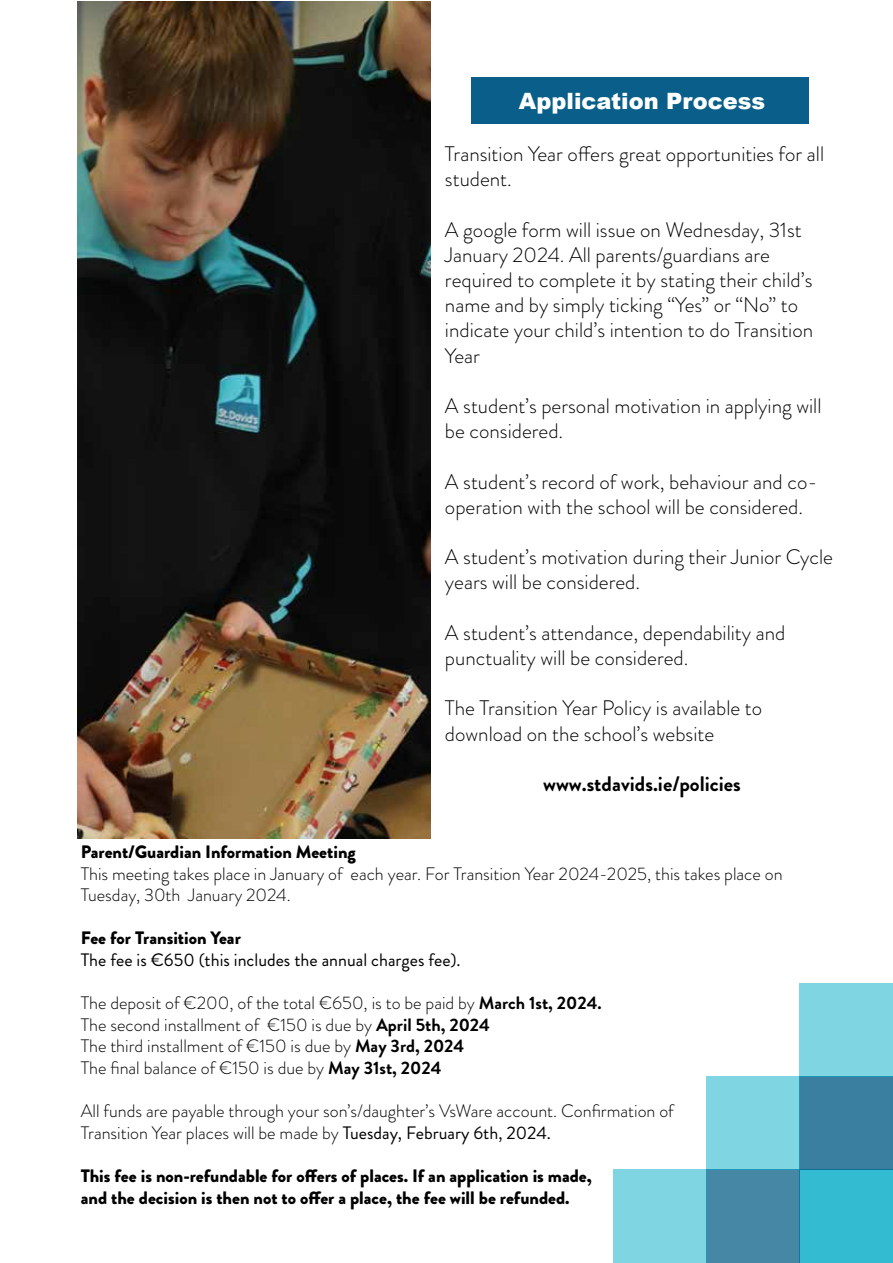
<style>
.page{position:relative;width:893px;height:1263px;background:#fff}
.page>*{position:absolute;margin:0;border:0;box-sizing:border-box;transform-origin:0 0}
.t1{font:900 22.5px "Arial";color:#fff}
.t2{font:300 21px/25.2px "Brandon Grotesque";color:#000}
.t3{font:700 21px "Brandon Grotesque";color:#000}
.t4{font:300 18px/21.6px "Brandon Grotesque";color:#000}
.t5{font:900 18px/21.6px "Brandon Grotesque";color:#000}
.t6{font:18px "Brandon Grotesque";color:#000}
.s1{font-weight:700}
.s2{font-weight:400}
</style>
<div class="page">
<img style="left:78px;top:2px;width:352px;height:836px">
<div style="left:471px;top:77px;width:338px;height:47px;background:#095f89"></div>
<div style="left:800px;top:1170px;width:93px;height:93px;background:#33bbd2"></div>
<div style="left:707px;top:1170px;width:93px;height:93px;background:#4687a6"></div>
<div style="left:800px;top:1077px;width:93px;height:93px;background:#3a7fa0"></div>
<div style="left:614px;top:1170px;width:93px;height:93px;background:#80d5e3"></div>
<div style="left:707px;top:1077px;width:93px;height:93px;background:#80d5e3"></div>
<div style="left:800px;top:984px;width:93px;height:93px;background:#80d5e3"></div>
<p class="t1" style="left:519px;top:85px;width:248px">Application Process</p>
<p class="t2" style="left:445px;top:141px;width:381px">Transition Year offers great opportunities for all student.</p>
<p class="t2" style="left:445px;top:217px;width:370px">A google form will issue on Wednesday, 31st January 2024. All parents/guardians are required to complete it by stating their child’s name and by simply ticking “Yes” or “No” to indicate your child’s intention to do Transition Year</p>
<p class="t2" style="left:445px;top:393px;width:378px">A student’s personal motivation in applying will be considered.</p>
<p class="t2" style="left:445px;top:469px;width:374px">A student’s record of work, behaviour and co&shy;operation with the school will be considered.</p>
<p class="t2" style="left:445px;top:544px;width:390px">A student’s motivation during their Junior Cycle years will be considered.</p>
<p class="t2" style="left:445px;top:620px;width:342px">A student’s attendance, dependability and punctuality will be considered.</p>
<p class="t2" style="left:445px;top:696px;width:319px">The Transition Year Policy is available to download on the school’s website</p>
<p class="t3" style="left:543px;top:769px;width:199px">www.stdavids.ie/policies</p>
<p class="t5" style="left:81px;top:841px;width:277px">Parent/Guardian Information Meeting</p>
<p class="t4" style="left:81px;top:863px;width:703px">This meeting takes place in January of each year. For Transition Year 2024-2025, this takes place on<br>Tuesday, 30th January 2024.</p>
<p class="t5" style="left:81px;top:927px;width:162px">Fee for Transition Year</p>
<p class="t6" style="left:81px;top:947px;width:381px">The fee is €650 (this includes the annual charges fee).</p>
<p class="t4" style="left:81px;top:992px;width:522px">The deposit of €200, of the total €650, is to be paid by <span class="s1">March 1st, 2024.<br></span>The second installment of €150 is due by <span class="s1">April 5th, 2024<br></span>The third installment of €150 is due by <span class="s1">May 3rd, 2024<br></span>The final balance of €150 is due by <span class="s1">May 31st, 2024</span></p>
<p class="t4" style="left:81px;top:1100px;width:595px">All funds are payable through your son’s/daughter’s VsWare account. Confirmation of<br>Transition Year places will be made by <span class="s2">Tuesday, February 6th, 2024.</span></p>
<p class="t5" style="left:81px;top:1165px;width:513px">This fee is non-refundable for offers of places. If an application is made, and the decision is then not to offer a place, the fee will be refunded.</p>
</div>
